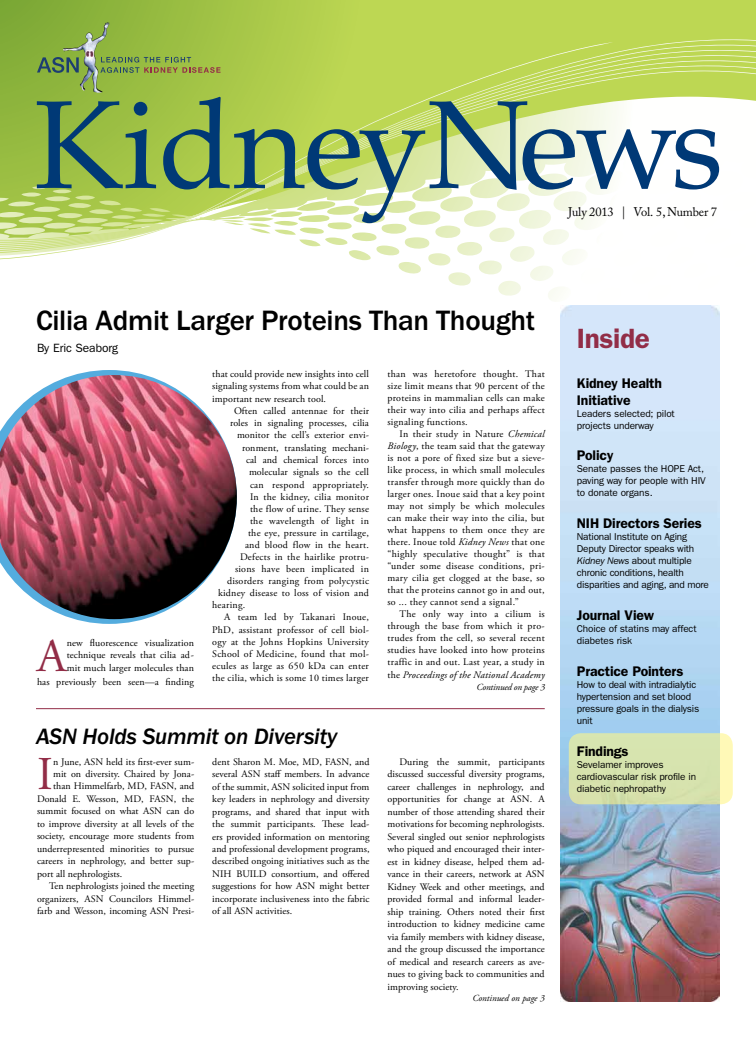
<style>
.page{position:relative;width:756px;height:1044px;background:#fff}
.page>*{position:absolute;margin:0;border:0;box-sizing:border-box;transform-origin:0 0}
.t1{font:47px "Adobe Garamond Pro";color:#922d47}
.t2{font:500 29px "ITC Franklin Gothic Std";letter-spacing:-.01em;color:#000}
.t3{font:600 28px "ITC Franklin Gothic Std";letter-spacing:-.015em;color:#922d47}
.t4{font:23px "ITC Franklin Gothic Std Med It";letter-spacing:-.01em;color:#000}
.t5{font:600 14px/16.8px "ITC Franklin Gothic Std";letter-spacing:-.01em;color:#000}
.t6{font:12.5px "Adobe Caslon Pro";letter-spacing:-.015em;color:#000}
.t7{font:12px "ITC Franklin Gothic Std";letter-spacing:-.01em;color:#000}
.t8{font:10px/12px "Adobe Garamond Pro";letter-spacing:.01em;color:#000;text-align:justify}
.t9{font:10px/12px "ITC Franklin Gothic Std";letter-spacing:-.02em;color:#000}
.t10{font:italic 9.3px "Adobe Garamond Pro";letter-spacing:-.005em;color:#000}
.s1{font-style:italic}
</style>
<div class="page">
<img style="left:561px;top:306px;width:158px;height:696px">
<svg style="left:0;top:0;width:756px;height:39px;background:#adcb4b"></svg>
<svg style="left:358px;top:259px;width:360px;height:47px"></svg>
<svg style="left:0;top:39px;width:756px;height:132px"></svg>
<svg style="left:0;top:42px;width:614px;height:217px"></svg>
<svg style="left:37px;top:97px;width:682px;height:126px"></svg>
<hr style="left:36px;top:708px;width:509px;height:1px;background:#922d47">
<img style="left:63px;top:23px;width:44px;height:26px">
<svg style="left:37px;top:57px;width:42px;height:16px"></svg>
<svg style="left:100px;top:57px;width:121px;height:16px;background:#8aa048"></svg>
<svg style="left:569px;top:733px;width:164px;height:71px;background:#d8e4ae"></svg>
<svg style="left:74px;top:370px;width:71px;height:254px"></svg>
<img style="left:0;top:375px;width:237px;height:244px">
<p class="t6" style="left:568px;top:204px;width:150px">July 2013 | Vol. 5, Number 7</p>
<h2 class="t2" style="left:36px;top:304px;width:501px">Cilia Admit Larger Proteins Than Thought</h2>
<p class="t7" style="left:37px;top:341px;width:83px">By Eric Seaborg</p>
<h1 class="t1" style="left:37px;top:628px;width:31px">A</h1>
<p class="t8" style="left:67px;top:637px;width:129px">new fluorescence visualization technique reveals that cilia ad&shy;mit much larger molecules than</p>
<p class="t8" style="left:37px;top:676px;width:158px">has previously been seen—a finding</p>
<p class="t8" style="left:212px;top:368px;width:158px;line-height:12.3px">that could provide new insights into cell signaling systems from what could be an important new research tool.</p>
<p class="t8" style="left:234px;top:405px;width:136px">Often called antennae for their</p>
<p class="t8" style="left:230px;top:417px;width:141px">roles in signaling processes, cilia</p>
<p class="t8" style="left:237px;top:430px;width:134px">monitor the cell’s exterior envi-</p>
<p class="t8" style="left:242px;top:442px;width:129px">ronment, translating mechani-</p>
<p class="t8" style="left:246px;top:454px;width:125px">cal and chemical forces into</p>
<p class="t8" style="left:249px;top:467px;width:122px">molecular signals so the cell</p>
<p class="t8" style="left:250px;top:479px;width:121px">can respond appropriately.</p>
<p class="t8" style="left:250px;top:491px;width:121px">In the kidney, cilia monitor</p>
<p class="t8" style="left:250px;top:503px;width:120px">the flow of urine. They sense</p>
<p class="t8" style="left:250px;top:515px;width:120px">the wavelength of light in</p>
<p class="t8" style="left:248px;top:527px;width:122px">the eye, pressure in cartilage,</p>
<p class="t8" style="left:245px;top:539px;width:125px">and blood flow in the heart.</p>
<p class="t8" style="left:240px;top:551px;width:130px">Defects in the hairlike protru-</p>
<p class="t8" style="left:235px;top:563px;width:136px">sions have been implicated in</p>
<p class="t8" style="left:227px;top:575px;width:143px">disorders ranging from polycystic</p>
<p class="t8" style="left:218px;top:587px;width:153px">kidney disease to loss of vision and</p>
<p class="t8" style="left:212px;top:600px;width:34px">hearing.</p>
<p class="t8" style="left:224px;top:612px;width:146px">A team led by Takanari Inoue,</p>
<p class="t8" style="left:212px;top:624px;width:158px">PhD, assistant professor of cell biol-</p>
<p class="t8" style="left:212px;top:636px;width:158px">ogy at the Johns Hopkins University</p>
<p class="t8" style="left:212px;top:648px;width:158px">School of Medicine, found that mol-</p>
<p class="t8" style="left:212px;top:660px;width:158px">ecules as large as 650 kDa can enter</p>
<p class="t8" style="left:212px;top:672px;width:158px">the cilia, which is some 10 times larger</p>
<h3 class="t4" style="left:36px;top:724px;width:303px">ASN Holds Summit on Diversity</h3>
<p class="t8" style="left:388px;top:368px;width:159px">than was heretofore thought. That size limit means that 90 percent of the proteins in mammalian cells can make their way into cilia and perhaps affect signaling functions.</p>
<p class="t8" style="left:388px;top:428px;width:159px;text-indent:12px">In their study in Nature <span class="s1">Chemical Biology</span>, the team said that the gateway is not a pore of fixed size but a sieve&shy;like process, in which small molecules transfer through more quickly than do larger ones. Inoue said that a key point may not simply be which molecules can make their way into the cilia, but what happens to them once they are there. Inoue told <span class="s1">Kidney News</span> that one “highly speculative thought” is that “under some disease conditions, pri&shy;mary cilia get clogged at the base, so that the proteins cannot go in and out, so ... they cannot send a signal.”</p>
<p class="t8" style="left:388px;top:609px;width:159px;text-indent:12px">The only way into a cilium is through the base from which it pro&shy;trudes from the cell, so several recent studies have looked into how proteins traffic in and out. Last year, a study in the <span class="s1">Proceedings of the National Academy</span></p>
<p class="t10" style="left:477px;top:681px;width:70px">Continued on page 3</p>
<h1 class="t1" style="left:37px;top:746px;width:17px">I</h1>
<p class="t8" style="left:53px;top:756px;width:143px">n June, ASN held its first-ever sum-</p>
<p class="t8" style="left:53px;top:768px;width:143px">mit on diversity. Chaired by Jona-</p>
<p class="t8" style="left:53px;top:781px;width:143px">than Himmelfarb, MD, FASN, and</p>
<p class="t8" style="left:37px;top:793px;width:159px">Donald E. Wesson, MD, FASN, the</p>
<p class="t8" style="left:37px;top:806px;width:159px">summit focused on what ASN can do</p>
<p class="t8" style="left:37px;top:818px;width:159px">to improve diversity at all levels of the</p>
<p class="t8" style="left:37px;top:830px;width:159px">society, encourage more students from</p>
<p class="t8" style="left:37px;top:843px;width:159px">underrepresented minorities to pursue</p>
<p class="t8" style="left:37px;top:855px;width:159px">careers in nephrology, and better sup-</p>
<p class="t8" style="left:37px;top:868px;width:87px">port all nephrologists.</p>
<p class="t8" style="left:49px;top:880px;width:147px">Ten nephrologists joined the meeting</p>
<p class="t8" style="left:37px;top:893px;width:159px">organizers, ASN Councilors Himmel-</p>
<p class="t8" style="left:37px;top:905px;width:159px">farb and Wesson, incoming ASN Presi-</p>
<p class="t8" style="left:212px;top:756px;width:159px;line-height:12.4px">dent Sharon M. Moe, MD, FASN, and several ASN staff members. In advance of the summit, ASN solicited input from key leaders in nephrology and diversity programs, and shared that input with the summit participants. These lead&shy;ers provided information on mentoring and professional development programs, described ongoing initiatives such as the NIH BUILD consortium, and offered suggestions for how ASN might better incorporate inclusiveness into the fabric of all ASN activities.</p>
<p class="t8" style="left:388px;top:756px;width:159px;line-height:12.5px;text-indent:12px">During the summit, participants discussed successful diversity programs, career challenges in nephrology, and opportunities for change at ASN. A number of those attending shared their motivations for becoming nephrologists.<br>Several singled out senior nephrologists who piqued and encouraged their inter&shy;est in kidney disease, helped them ad&shy;vance in their careers, network at ASN Kidney Week and other meetings, and provided formal and informal leader&shy;ship training. Others noted their first introduction to kidney medicine came via family members with kidney disease, and the group discussed the importance of medical and research careers as ave&shy;nues to giving back to communities and improving society.</p>
<p class="t10" style="left:472px;top:992px;width:74px">Continued on page 3</p>
<h3 class="t3" style="left:577px;top:322px;width:74px">Inside</h3>
<h3 class="t5" style="left:577px;top:375px;width:87px">Kidney Health<br>Initiative</h3>
<p class="t9" style="left:577px;top:407px;width:99px">Leaders selected; pilot projects underway</p>
<h3 class="t5" style="left:577px;top:447px;width:38px">Policy</h3>
<p class="t9" style="left:577px;top:463px;width:130px">Senate passes the HOPE Act, paving way for people with HIV to donate organs.</p>
<h3 class="t5" style="left:577px;top:515px;width:126px">NIH Directors Series</h3>
<p class="t9" style="left:577px;top:531px;width:134px">National Institute on Aging<br>Deputy Director speaks with<br><span class="s1">Kidney News</span> about multiple chronic conditions, health disparities and aging, and more</p>
<h3 class="t5" style="left:577px;top:607px;width:79px">Journal View</h3>
<p class="t9" style="left:577px;top:623px;width:121px">Choice of statins may affect diabetes risk</p>
<h3 class="t5" style="left:577px;top:663px;width:108px">Practice Pointers</h3>
<p class="t9" style="left:577px;top:678px;width:124px">How to deal with intradialytic hypertension and set blood pressure goals in the dialysis unit</p>
<h3 class="t5" style="left:577px;top:742px;width:53px">Findings</h3>
<p class="t9" style="left:577px;top:758px;width:121px">Sevelamer improves cardiovascular risk profile in diabetic nephropathy</p>
</div>
